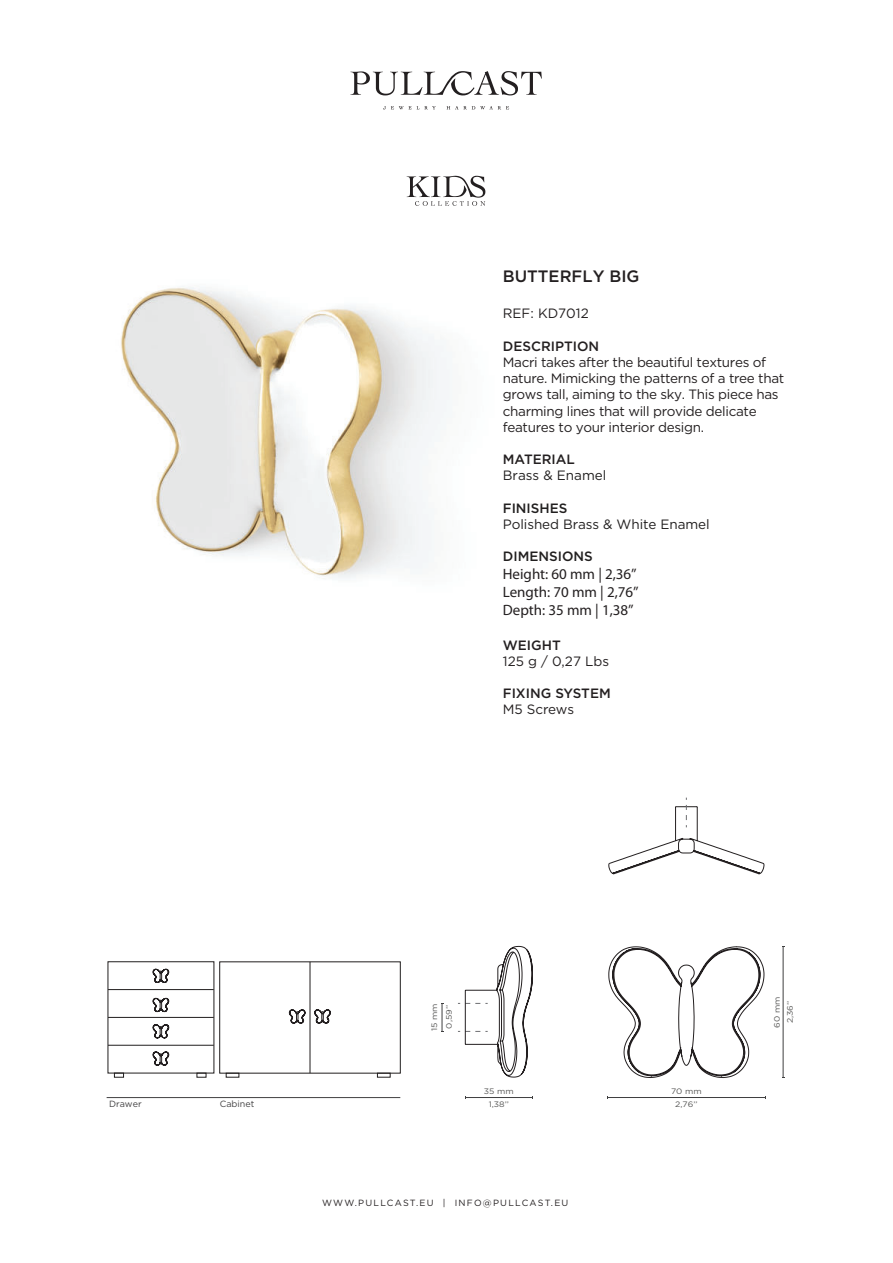
<style>
.page{position:relative;width:893px;height:1263px;background:#fff}
.page>*{position:absolute;margin:0;border:0;box-sizing:border-box;transform-origin:0 0}
.t1{font:500 16.5px "Gotham";color:#231f20}
.t2{font:15px/18px "Myriad Pro";color:#231f20}
.t3{font:13.5px/16.2px "Gotham";letter-spacing:-.025em;color:#231f20}
.t4{font:500 13.5px "Gotham";color:#231f20}
.t5{font:13.5px "Gotham";letter-spacing:-.005em;color:#211f1f}
.t6{font:500 13.5px "Gotham";color:#211f1f}
.t7{font:13.5px "Gotham";color:#231f20}
.t8{font:9px "Gotham";letter-spacing:.14em;color:#231f20}
.t9{font:9px "Gotham";color:#424142}
.t10{font:7.8px/12.9px "Gotham";color:#575756;text-align:center;scale:1.11 1}
</style>
<div class="page">
<img style="left:121px;top:175px;width:365px;height:404px">
<svg style="left:383px;top:106px;width:53px;height:3px"></svg>
<svg style="left:446px;top:106px;width:63px;height:3px"></svg>
<svg style="left:350px;top:71px;width:192px;height:24px"></svg>
<hr style="left:607px;top:1097px;width:159px;height:1px;background:#3f3f40">
<hr style="left:465px;top:1097px;width:67px;height:1px;background:#3f3f40">
<hr style="left:783px;top:946px;width:1px;height:132px;background:#3f3f40">
<svg style="left:441px;top:1003px;width:2px;height:29px"></svg>
<svg style="left:608px;top:946px;width:156px;height:132px"></svg>
<svg style="left:314px;top:1009px;width:17px;height:14px"></svg>
<svg style="left:289px;top:1009px;width:16px;height:14px"></svg>
<svg style="left:153px;top:968px;width:16px;height:15px"></svg>
<svg style="left:153px;top:990px;width:16px;height:75px"></svg>
<svg style="left:407px;top:176px;width:78px;height:30px"></svg>
<svg style="left:458px;top:946px;width:75px;height:131px"></svg>
<svg style="left:608px;top:798px;width:156px;height:76px"></svg>
<hr style="left:107px;top:1097px;width:293px;height:1px;background:#424142">
<div style="left:114px;top:1073px;width:10px;height:4px;border:1px solid #211e1e"></div>
<hr style="left:108px;top:1045px;width:106px;height:1px;background:#211e1e">
<hr style="left:108px;top:1017px;width:106px;height:1px;background:#211e1e">
<div style="left:219px;top:961px;width:182px;height:112px;border:1px solid #211e1e"></div>
<div style="left:226px;top:1073px;width:13px;height:4px;border:1px solid #211e1e"></div>
<hr style="left:310px;top:962px;width:1px;height:111px;background:#211e1e">
<div style="left:377px;top:1073px;width:14px;height:4px;border:1px solid #211e1e"></div>
<hr style="left:108px;top:989px;width:106px;height:1px;background:#211e1e">
<svg style="left:197px;top:1073px;width:9px;height:4px"></svg>
<p class="t1" style="left:503px;top:269px;width:138px">BUTTERFLY BIG</p>
<p class="t7" style="left:503px;top:307px;width:88px">REF: KD7012</p>
<p class="t4" style="left:503px;top:340px;width:98px">DESCRIPTION</p>
<p class="t3" style="left:503px;top:355px;width:283px">Macri takes after the beautiful textures of nature. Mimicking the patterns of a tree that grows tall, aiming to the sky. This piece has charming lines that will provide delicate features to your interior design.</p>
<p class="t4" style="left:503px;top:453px;width:74px">MATERIAL</p>
<p class="t5" style="left:503px;top:469px;width:105px">Brass &amp; Enamel</p>
<p class="t6" style="left:503px;top:502px;width:66px">FINISHES</p>
<p class="t5" style="left:503px;top:518px;width:208px">Polished Brass &amp; White Enamel</p>
<p class="t6" style="left:503px;top:550px;width:91px">DIMENSIONS</p>
<p class="t2" style="left:503px;top:567px;width:137px">Height: 60 mm | 2,36’’<br>Length: 70 mm | 2,76’’<br>Depth: 35 mm | 1,38’’</p>
<p class="t4" style="left:503px;top:639px;width:59px">WEIGHT</p>
<p class="t3" style="left:503px;top:654px;width:108px">125 g / 0,27 Lbs</p>
<p class="t4" style="left:503px;top:687px;width:109px">FIXING SYSTEM</p>
<p class="t3" style="left:503px;top:702px;width:73px">M5 Screws</p>
<p class="t9" style="left:109px;top:1100px;width:34px">Drawer</p>
<p class="t9" style="left:220px;top:1100px;width:36px">Cabinet</p>
<p class="t10" style="left:428px;top:1031px;width:26px;line-height:14.4px;rotate:-90deg">15 mm<br>0,59’’</p>
<p class="t10" style="left:484px;top:1085px;width:28px">35 mm<br>1,38’’</p>
<p class="t8" style="left:322px;top:1199px;width:248px">WWW.PULLCAST.EU | INFO@PULLCAST.EU</p>
<p class="t10" style="left:671px;top:1085px;width:29px">70 mm<br>2,76’’</p>
<p class="t10" style="left:771px;top:1028px;width:30px;rotate:-90deg">60 mm<br>2,36’’</p>
</div>
